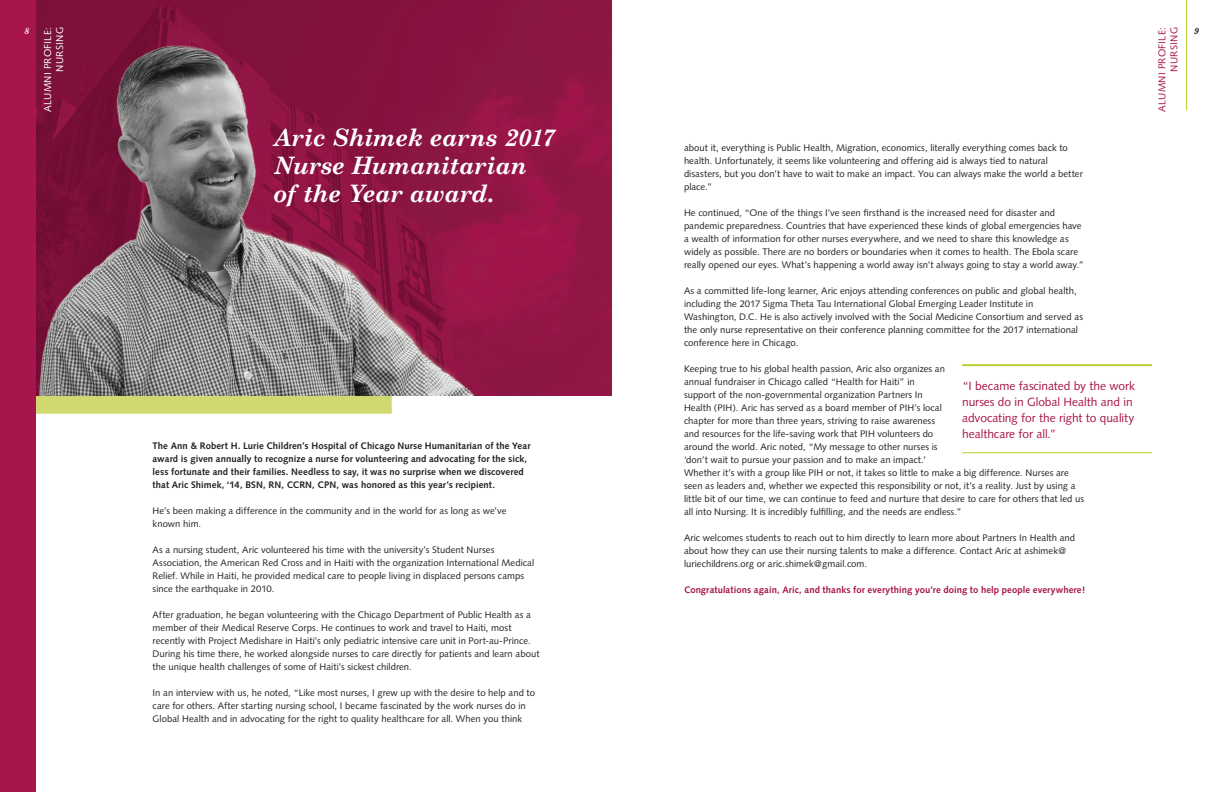
<style>
.page{position:relative;width:1224px;height:792px;background:#fff}
.page>*{position:absolute;margin:0;border:0;box-sizing:border-box;transform-origin:0 0}
.t1{font:italic 700 24px/28px "Century Schoolbook";letter-spacing:-.025em;color:#fff}
.t2{font:12px/16px "Syntax";letter-spacing:-.005em;color:#a8144c}
.t3{font:10px/12px "Syntax";letter-spacing:.025em;color:#fff;text-align:right}
.t4{font:10px/12px "Syntax";letter-spacing:.025em;color:#a8144c;text-align:right}
.t5{font:9.5px/13px "Syntax";letter-spacing:.005em;color:#231f20}
.t6{font:700 9.5px/13px "Syntax";letter-spacing:.005em;color:#231f20}
.t7{font:700 9.5px "Syntax";letter-spacing:.005em;color:#a8144c}
.t8{font:italic 700 9px "Century Schoolbook";color:#fff}
.t9{font:italic 700 9px "Century Schoolbook";color:#231f20}
</style>
<div class="page">
<div style="left:32px;top:380px;width:360px;height:34px;background:#d0d970;border:1px solid #d0d96f"></div>
<img style="left:36px;top:0;width:576px;height:396px">
<div style="left:0;top:0;width:36px;height:792px;background:#a8144c"></div>
<hr style="left:1186px;top:0;width:1px;height:110px;background:#bdcd31">
<hr style="left:962px;top:364px;width:190px;height:2px;background:#bdcd31">
<hr style="left:962px;top:452px;width:190px;height:1px;background:#bdcd31">
<p class="t3" style="left:42px;top:112px;width:86px;rotate:-90deg">ALUMNI PROFILE:<br>NURSING</p>
<p class="t4" style="left:1156px;top:112px;width:86px;rotate:-90deg">ALUMNI PROFILE:<br>NURSING</p>
<p class="t8" style="left:24px;top:25px;width:7px">8</p>
<p class="t9" style="left:1194px;top:25px;width:7px">9</p>
<h1 class="t1" style="left:274px;top:122px;width:283px">Aric Shimek earns 2017<br>Nurse Humanitarian of the Year award.</h1>
<p class="t6" style="left:153px;top:440px;width:379px">The Ann &amp; Robert H. Lurie Children’s Hospital of Chicago Nurse Humanitarian of the Year award is given annually to recognize a nurse for volunteering and advocating for the sick, less fortunate and their families. Needless to say, it was no surprise when we discovered that Aric Shimek, ‘14, BSN, RN, CCRN, CPN, was honored as this year’s recipient.</p>
<p class="t5" style="left:153px;top:505px;width:355px">He’s been making a difference in the community and in the world for as long as we’ve known him.</p>
<p class="t5" style="left:153px;top:544px;width:383px">As a nursing student, Aric volunteered his time with the university’s Student Nurses Association, the American Red Cross and in Haiti with the organization International Medical Relief. While in Haiti, he provided medical care to people living in displaced persons camps since the earthquake in 2010.</p>
<p class="t5" style="left:153px;top:609px;width:388px">After graduation, he began volunteering with the Chicago Department of Public Health as a member of their Medical Reserve Corps. He continues to work and travel to Haiti, most recently with Project Medishare in Haiti’s only pediatric intensive care unit in Port-au-Prince.<br>During his time there, he worked alongside nurses to care directly for patients and learn about the unique health challenges of some of Haiti’s sickest children.</p>
<p class="t5" style="left:153px;top:686px;width:384px">In an interview with us, he noted, “Like most nurses, I grew up with the desire to help and to care for others. After starting nursing school, I became fascinated by the work nurses do in<br>Global Health and in advocating for the right to quality healthcare for all. When you think</p>
<p class="t5" style="left:684px;top:141px;width:400px">about it, everything is Public Health, Migration, economics, literally everything comes back to health. Unfortunately, it seems like volunteering and offering aid is always tied to natural disasters, but you don’t have to wait to make an impact. You can always make the world a better place.”</p>
<p class="t5" style="left:684px;top:206px;width:401px">He continued, “One of the things I’ve seen firsthand is the increased need for disaster and pandemic preparedness. Countries that have experienced these kinds of global emergencies have a wealth of information for other nurses everywhere, and we need to share this knowledge as widely as possible. There are no borders or boundaries when it comes to health. The Ebola scare really opened our eyes. What’s happening a world away isn’t always going to stay a world away.”</p>
<p class="t5" style="left:684px;top:284px;width:401px">As a committed life-long learner, Aric enjoys attending conferences on public and global health, including the 2017 Sigma Theta Tau International Global Emerging Leader Institute in Washington, D.C. He is also actively involved with the Social Medicine Consortium and served as the only nurse representative on their conference planning committee for the 2017 international conference here in Chicago.</p>
<p class="t5" style="left:684px;top:362px;width:402px">Keeping true to his global health passion, Aric also organizes an<br>annual fundraiser in Chicago called “Health for Haiti” in<br>support of the non-governmental organization Partners In<br>Health (PIH). Aric has served as a board member of PIH’s local<br>chapter for more than three years, striving to raise awareness<br>and resources for the life-saving work that PIH volunteers do<br>around the world. Aric noted, “My message to other nurses is<br>‘don’t wait to pursue your passion and to make an impact.’<br>Whether it’s with a group like PIH or not, it takes so little to make a big difference. Nurses are seen as leaders and, whether we expected this responsibility or not, it’s a reality. Just by using a little bit of our time, we can continue to feed and nurture that desire to care for others that led us all into Nursing. It is incredibly fulfilling, and the needs are endless.”</p>
<p class="t5" style="left:684px;top:531px;width:393px">Aric welcomes students to reach out to him directly to learn more about Partners In Health and about how they can use their nursing talents to make a difference. Contact Aric at ashimek@ luriechildrens.org or aric.shimek@gmail.com.</p>
<p class="t7" style="left:684px;top:584px;width:403px">Congratulations again, Aric, and thanks for everything you’re doing to help people everywhere!</p>
<p class="t2" style="left:962px;top:378px;width:175px">“I became fascinated by the work nurses do in Global Health and in advocating for the right to quality healthcare for all.”</p>
</div>
